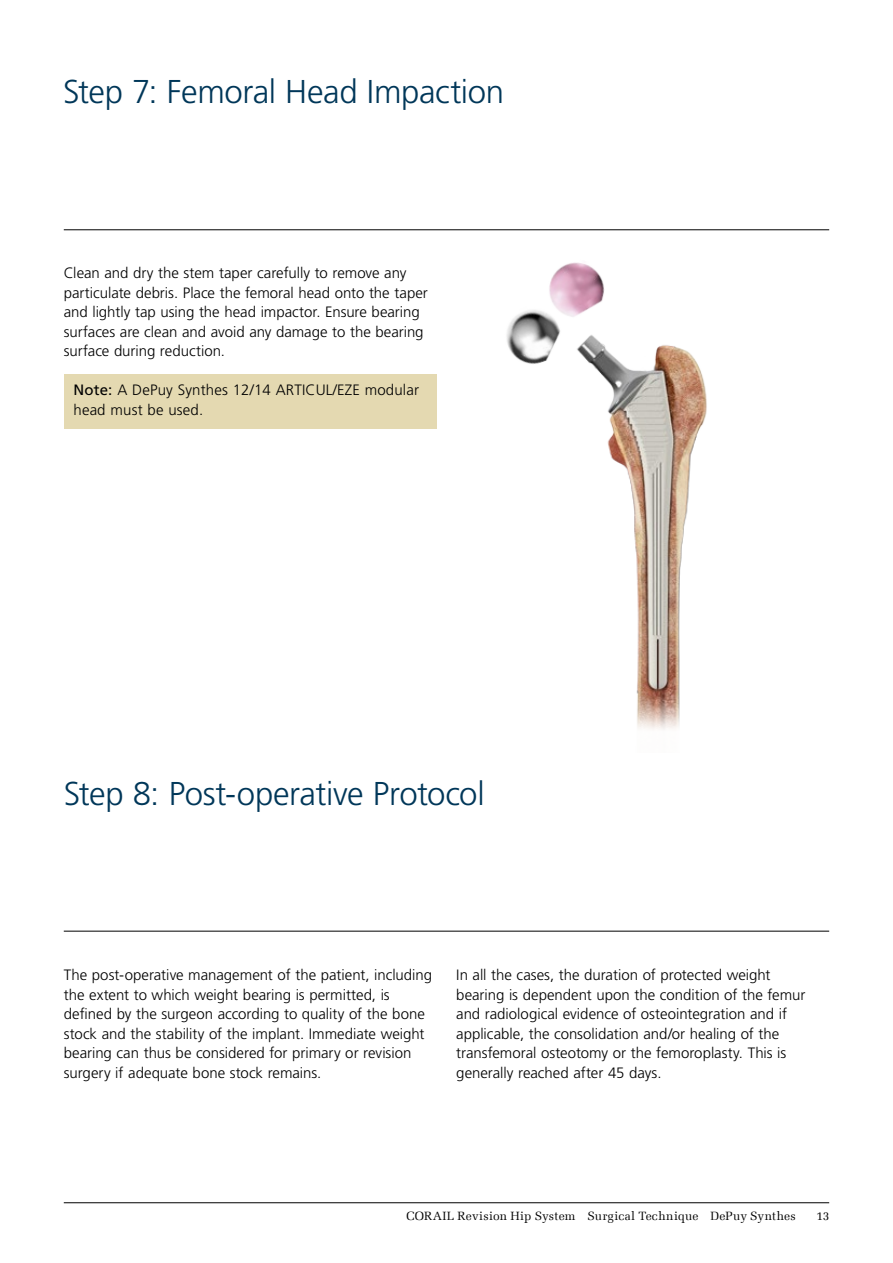
<style>
.page{position:relative;width:893px;height:1263px;background:#fff}
.page>*{position:absolute;margin:0;border:0;box-sizing:border-box;transform-origin:0 0}
.t1{font:300 33px "Frutiger LT Std";letter-spacing:-.01em;color:#003759}
.t2{font:300 15px/19.5px "Frutiger LT Std";color:#000}
.t3{font:12px "Melior Com";letter-spacing:.015em;color:#000}
.s1{font-weight:400}
</style>
<div class="page">
<hr style="left:64px;top:1202px;width:765px;height:1px;background:#000">
<img style="left:562px;top:229px;width:162px;height:501px">
<img style="left:549px;top:253px;width:64px;height:72px">
<img style="left:506px;top:297px;width:65px;height:75px">
<hr style="left:64px;top:230px;width:765px;height:1px;background:#000">
<hr style="left:64px;top:931px;width:765px;height:1px;background:#000">
<div style="left:64px;top:374px;width:373px;height:54px;background:#e4d9b1"></div>
<h1 class="t1" style="left:63px;top:73px;width:443px">Step 7: Femoral Head Impaction</h1>
<p class="t2" style="left:64px;top:264px;width:366px">Clean and dry the stem taper carefully to remove any particulate debris. Place the femoral head onto the taper and lightly tap using the head impactor. Ensure bearing surfaces are clean and avoid any damage to the bearing surface during reduction.</p>
<p class="t2" style="left:74px;top:381px;width:347px"><span class="s1">Note:</span> A DePuy Synthes 12/14 ARTICUL/EZE modular head must be used.</p>
<h1 class="t1" style="left:64px;top:775px;width:422px">Step 8: Post-operative Protocol</h1>
<p class="t2" style="left:64px;top:966px;width:370px">The post-operative management of the patient, including the extent to which weight bearing is permitted, is defined by the surgeon according to quality of the bone stock and the stability of the implant. Immediate weight bearing can thus be considered for primary or revision surgery if adequate bone stock remains.</p>
<p class="t2" style="left:456px;top:966px;width:351px">In all the cases, the duration of protected weight bearing is dependent upon the condition of the femur and radiological evidence of osteointegration and if applicable, the consolidation and/or healing of the transfemoral osteotomy or the femoroplasty. This is generally reached after 45 days.</p>
<p class="t3" style="left:407px;top:1209px;width:391px">CORAIL Revision Hip System Surgical Technique DePuy Synthes</p>
<p class="t3" style="left:816px;top:1209px;width:15px">13</p>
</div>
